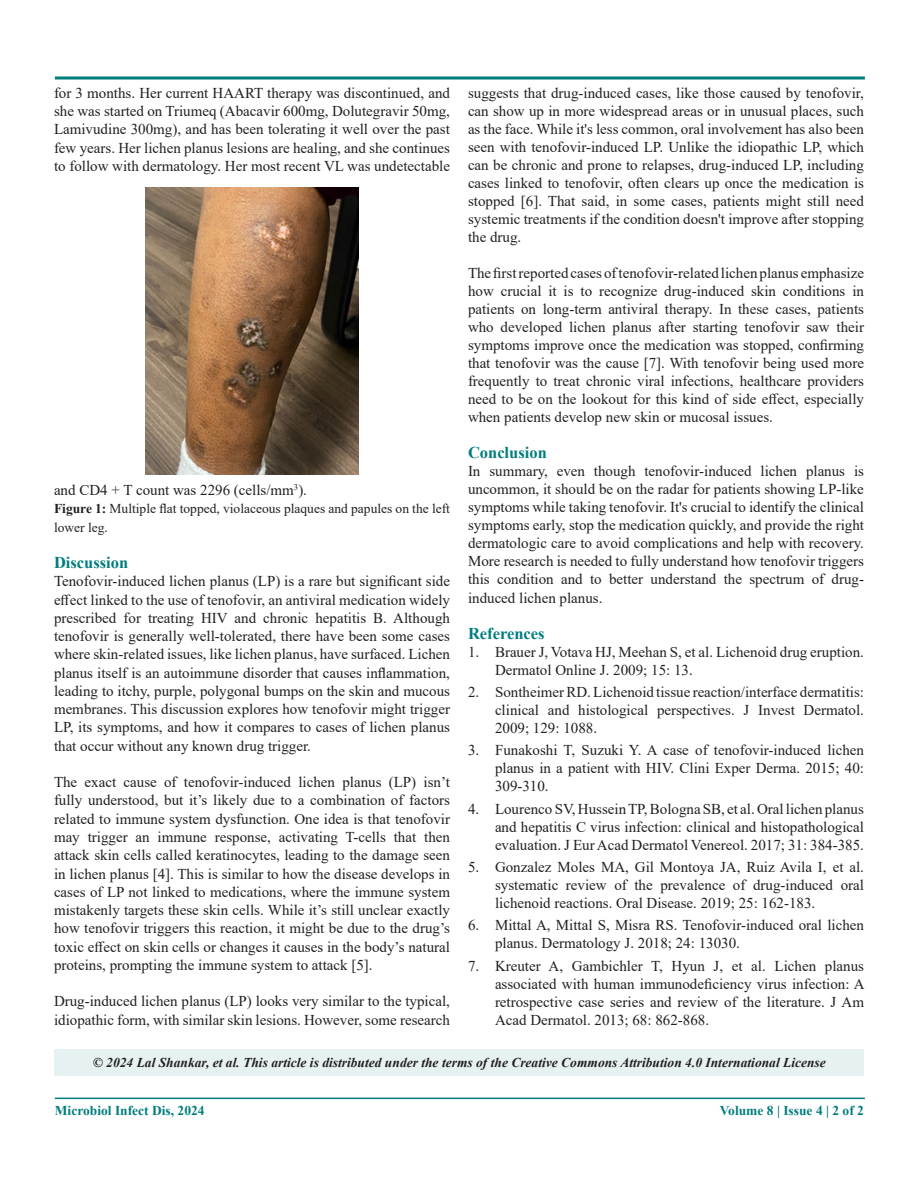
<style>
.page{position:relative;width:918px;height:1188px;background:#fff}
.page>*{position:absolute;margin:0;border:0;box-sizing:border-box;transform-origin:0 0}
.t1{font:700 16.5px "Times New Roman";color:#007d7d}
.t2{font:15px/18px "Times New Roman";color:#231f20;text-align:justify}
.t3{font:italic 700 13.5px "Times New Roman";color:#231f20}
.t4{font:13.5px/18.3px "Times New Roman";color:#231f20}
.t5{font:700 13.5px "Times New Roman";color:#007d7d}
.s1{font-weight:700}
</style>
<div class="page">
<hr style="left:55px;top:1098px;width:810px;height:1px;background:#007d7d">
<svg style="left:54px;top:76px;width:811px;height:4px;background:#3f9d9d"></svg>
<img style="left:146px;top:187px;width:212px;height:288px">
<div style="left:54px;top:1050px;width:810px;height:26px;background:#e6f2f2"></div>
<p class="t2" style="left:54px;top:83px;width:398px">for 3 months. Her current HAART therapy was discontinued, and she was started on Triumeq (Abacavir 600mg, Dolutegravir 50mg, Lamivudine 300mg), and has been tolerating it well over the past few years. Her lichen planus lesions are healing, and she continues to follow with dermatology. Her most recent VL was undetectable</p>
<p class="t2" style="left:468px;top:83px;width:398px">suggests that drug-induced cases, like those caused by tenofovir, can show up in more widespread areas or in unusual places, such as the face. While it's less common, oral involvement has also been seen with tenofovir-induced LP. Unlike the idiopathic LP, which can be chronic and prone to relapses, drug-induced LP, including cases linked to tenofovir, often clears up once the medication is stopped [6]. That said, in some cases, patients might still need systemic treatments if the condition doesn't improve after stopping the drug.</p>
<p class="t2" style="left:468px;top:264px;width:398px">The first reported cases of tenofovir-related lichen planus emphasize how crucial it is to recognize drug-induced skin conditions in patients on long-term antiviral therapy. In these cases, patients who developed lichen planus after starting tenofovir saw their symptoms improve once the medication was stopped, confirming that tenofovir was the cause [7]. With tenofovir being used more frequently to treat chronic viral infections, healthcare providers need to be on the lookout for this kind of side effect, especially when patients develop new skin or mucosal issues.</p>
<p class="t1" style="left:468px;top:441px;width:80px">Conclusion</p>
<p class="t2" style="left:468px;top:462px;width:398px">In summary, even though tenofovir-induced lichen planus is uncommon, it should be on the radar for patients showing LP-like symptoms while taking tenofovir. It's crucial to identify the clinical symptoms early, stop the medication quickly, and provide the right dermatologic care to avoid complications and help with recovery.<br>More research is needed to fully understand how tenofovir triggers this condition and to better understand the spectrum of drug&shy;induced lichen planus.</p>
<p class="t1" style="left:468px;top:621px;width:78px">References</p>
<p class="t2" style="left:495px;top:642px;width:371px;text-indent:-27px">1. Brauer J, Votava HJ, Meehan S, et al. Lichenoid drug eruption.<br>Dermatol Online J. 2009; 15: 13.</p>
<p class="t2" style="left:495px;top:682px;width:371px;text-indent:-27px">2. Sontheimer RD. Lichenoid tissue reaction/interface dermatitis: clinical and histological perspectives. J Invest Dermatol.<br>2009; 129: 1088.</p>
<p class="t2" style="left:495px;top:741px;width:371px;text-indent:-27px">3. Funakoshi T, Suzuki Y. A case of tenofovir-induced lichen planus in a patient with HIV. Clini Exper Derma. 2015; 40:<br>309-310.</p>
<p class="t2" style="left:495px;top:799px;width:371px;text-indent:-27px">4. Lourenco SV, Hussein TP, Bologna SB, et al. Oral lichen planus and hepatitis C virus infection: clinical and histopathological evaluation. J Eur Acad Dermatol Venereol. 2017; 31: 384-385.</p>
<p class="t2" style="left:495px;top:857px;width:371px;text-indent:-27px">5. Gonzalez Moles MA, Gil Montoya JA, Ruiz Avila I, et al. systematic review of the prevalence of drug-induced oral lichenoid reactions. Oral Disease. 2019; 25: 162-183.</p>
<p class="t2" style="left:495px;top:916px;width:370px;text-indent:-27px">6. Mittal A, Mittal S, Misra RS. Tenofovir-induced oral lichen planus. Dermatology J. 2018; 24: 13030.</p>
<p class="t2" style="left:495px;top:956px;width:371px;text-indent:-27px">7. Kreuter A, Gambichler T, Hyun J, et al. Lichen planus associated with human immunodeficiency virus infection: A retrospective case series and review of the literature. J Am Acad Dermatol. 2013; 68: 862-868.</p>
<p class="t3" style="left:93px;top:1053px;width:735px">© 2024 Lal Shankar, et al. This article is distributed under the terms of the Creative Commons Attribution 4.0 International License</p>
<p class="t2" style="left:54px;top:481px;width:255px">and CD4 + T count was 2296 (cells/mm<sup>3</sup>).</p>
<p class="t4" style="left:54px;top:499px;width:398px"><span class="s1">Figure 1:</span> Multiple flat topped, violaceous plaques and papules on the left lower leg.</p>
<p class="t1" style="left:54px;top:551px;width:76px">Discussion</p>
<p class="t2" style="left:54px;top:572px;width:398px">Tenofovir-induced lichen planus (LP) is a rare but significant side effect linked to the use of tenofovir, an antiviral medication widely prescribed for treating HIV and chronic hepatitis B. Although tenofovir is generally well-tolerated, there have been some cases where skin-related issues, like lichen planus, have surfaced. Lichen planus itself is an autoimmune disorder that causes inflammation, leading to itchy, purple, polygonal bumps on the skin and mucous membranes. This discussion explores how tenofovir might trigger LP, its symptoms, and how it compares to cases of lichen planus that occur without any known drug trigger.</p>
<p class="t2" style="left:54px;top:773px;width:398px">The exact cause of tenofovir-induced lichen planus (LP) isn’t fully understood, but it’s likely due to a combination of factors related to immune system dysfunction. One idea is that tenofovir may trigger an immune response, activating T-cells that then attack skin cells called keratinocytes, leading to the damage seen in lichen planus [4]. This is similar to how the disease develops in cases of LP not linked to medications, where the immune system mistakenly targets these skin cells. While it’s still unclear exactly how tenofovir triggers this reaction, it might be due to the drug’s toxic effect on skin cells or changes it causes in the body’s natural proteins, prompting the immune system to attack [5].</p>
<p class="t2" style="left:54px;top:992px;width:398px">Drug-induced lichen planus (LP) looks very similar to the typical, idiopathic form, with similar skin lesions. However, some research</p>
<p class="t5" style="left:55px;top:1101px;width:151px">Microbiol Infect Dis, 2024</p>
<p class="t5" style="left:720px;top:1101px;width:146px">Volume 8 | Issue 4 | 2 of 2</p>
</div>
